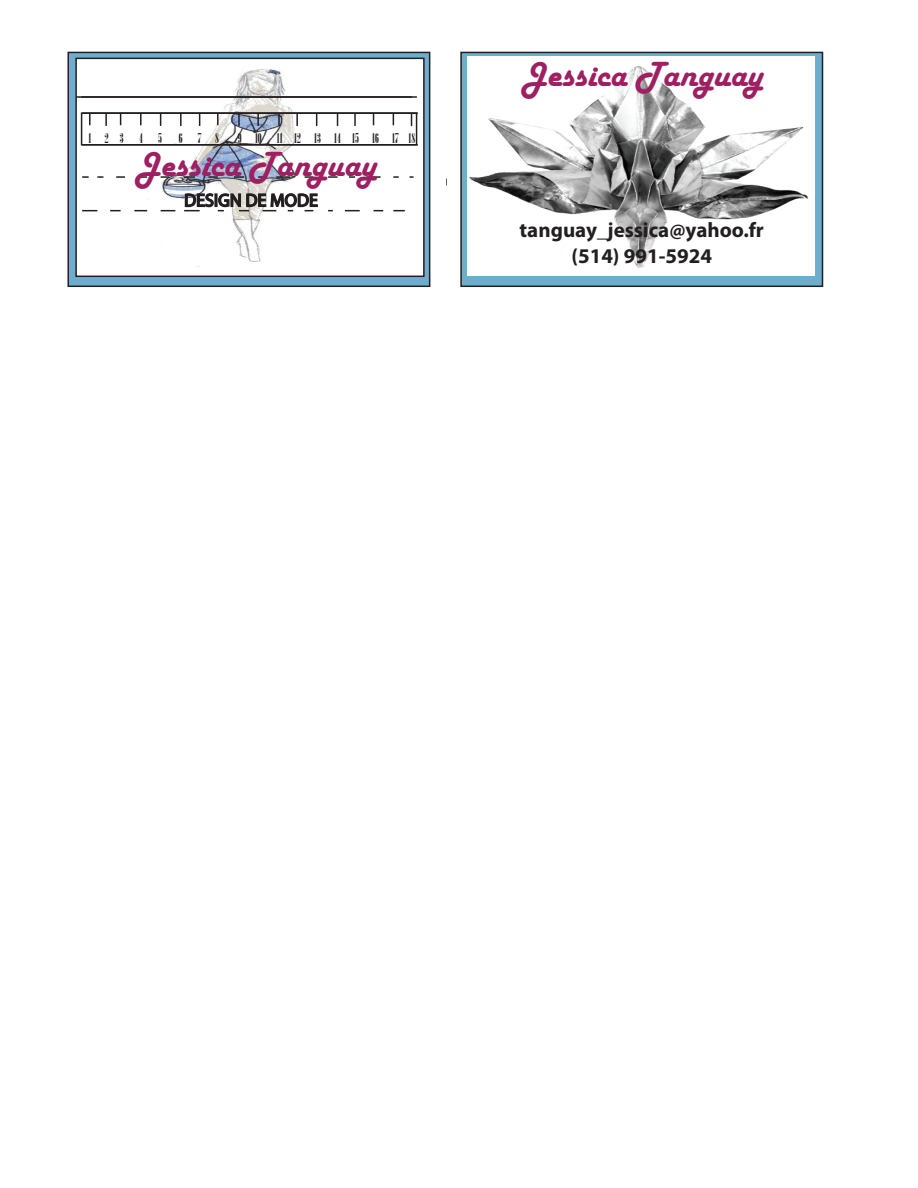
<style>
.page{position:relative;width:918px;height:1188px;background:#fff}
.page>*{position:absolute;margin:0;border:0;box-sizing:border-box;transform-origin:0 0}
.t1{font:36px "Harlow Solid";color:#9e1f62}
.t2{font:700 21px/25.2px "Myriad Pro";color:#231f20;text-align:center}
.t3{font:13.5px "Onyx";color:#231f20}
</style>
<div class="page">
<div style="left:460px;top:52px;width:363px;height:235px;background:#6caecb;border:2px solid #231f20"></div>
<img style="left:468px;top:57px;width:347px;height:219px">
<div style="left:67px;top:52px;width:363px;height:235px;background:#6caecb;border:2px solid #231f20"></div>
<div style="left:75px;top:58px;width:350px;height:219px;background:#fff;border:2px solid #231f20"></div>
<img style="left:147px;top:60px;width:173px;height:207px">
<hr style="left:76px;top:96px;width:336px;height:2px;background:#231f20">
<hr style="left:81px;top:96px;width:336px;height:2px;background:#231f20">
<hr style="left:82px;top:112px;width:336px;height:2px;background:#231f20">
<svg style="left:82px;top:176px;width:7px;height:2px"></svg>
<svg style="left:97px;top:176px;width:6px;height:2px"></svg>
<svg style="left:116px;top:176px;width:9px;height:2px"></svg>
<svg style="left:139px;top:176px;width:8px;height:2px"></svg>
<svg style="left:161px;top:176px;width:8px;height:2px"></svg>
<svg style="left:328px;top:176px;width:10px;height:2px"></svg>
<svg style="left:349px;top:176px;width:6px;height:2px"></svg>
<svg style="left:366px;top:176px;width:15px;height:2px"></svg>
<svg style="left:393px;top:176px;width:6px;height:2px"></svg>
<svg style="left:82px;top:210px;width:15px;height:1px"></svg>
<svg style="left:134px;top:210px;width:13px;height:1px"></svg>
<svg style="left:161px;top:210px;width:14px;height:1px"></svg>
<svg style="left:345px;top:210px;width:15px;height:1px"></svg>
<svg style="left:393px;top:210px;width:12px;height:1px"></svg>
<svg style="left:89px;top:115px;width:2px;height:10px"></svg>
<svg style="left:105px;top:115px;width:2px;height:11px"></svg>
<svg style="left:296px;top:115px;width:2px;height:11px"></svg>
<svg style="left:278px;top:115px;width:2px;height:11px"></svg>
<svg style="left:257px;top:115px;width:2px;height:11px"></svg>
<svg style="left:238px;top:115px;width:2px;height:11px"></svg>
<svg style="left:217px;top:115px;width:2px;height:10px"></svg>
<svg style="left:180px;top:115px;width:2px;height:11px"></svg>
<svg style="left:140px;top:115px;width:2px;height:10px"></svg>
<svg style="left:354px;top:115px;width:2px;height:11px"></svg>
<hr style="left:82px;top:144px;width:336px;height:2px;background:#231f20">
<div style="left:81px;top:112px;width:336px;height:34px;border:2px solid #231f20"></div>
<svg style="left:184px;top:176px;width:135px;height:40px"></svg>
<p class="t3" style="left:89px;top:130px;width:75px">1 2 3 4 5</p>
<p class="t3" style="left:179px;top:130px;width:41px">6 7 8</p>
<p class="t3" style="left:238px;top:130px;width:179px">9 10 11 12 13 14 15 16 17 18</p>
<h1 class="t1" style="left:134px;top:144px;width:244px">Jessica Tanguay</h1>
<h1 class="t1" style="left:521px;top:55px;width:244px">Jessica Tanguay</h1>
<p class="t2" style="left:520px;top:217px;width:246px">tanguay_jessica@yahoo.fr (514) 991-5924</p>
</div>
